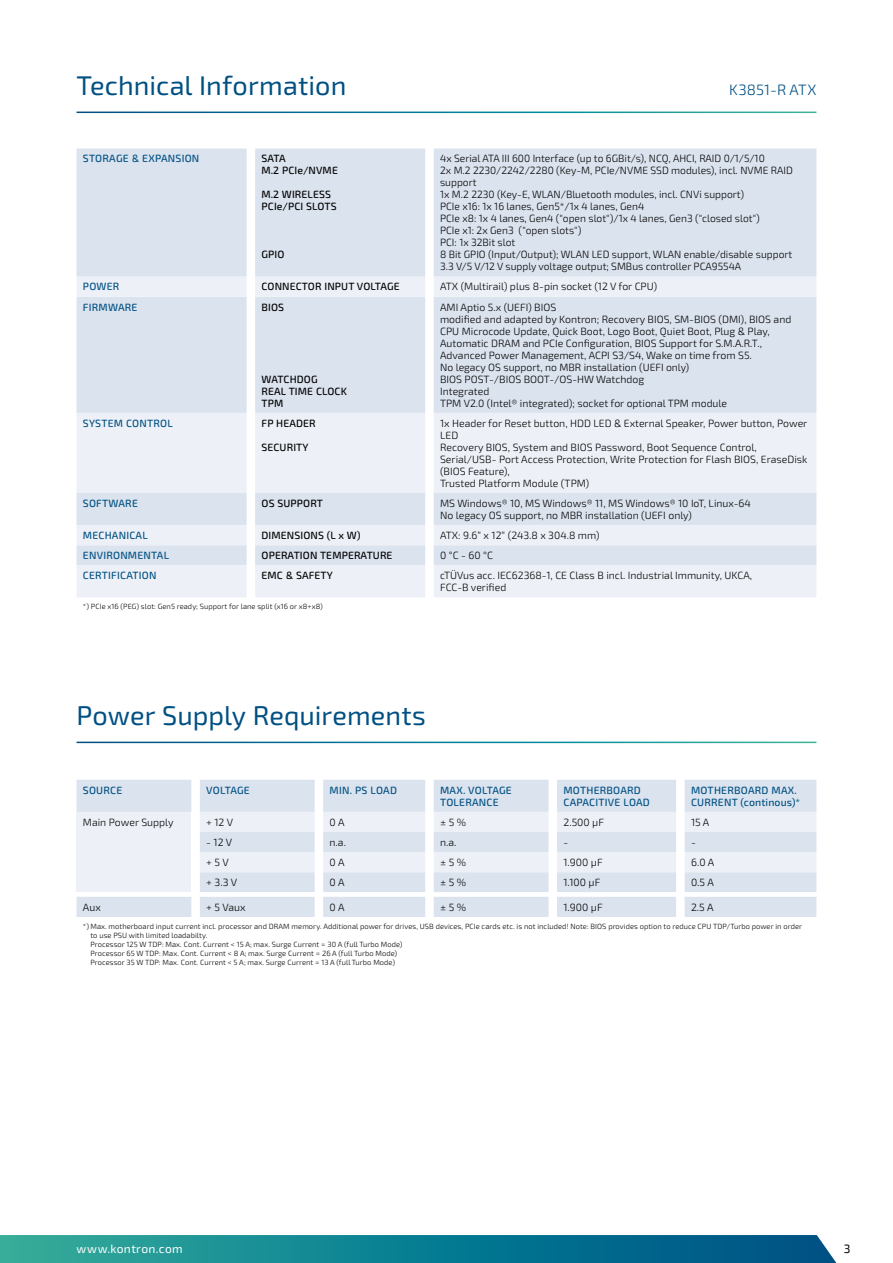
<style>
.page{position:relative;width:893px;height:1263px;background:#fff}
.page>*{position:absolute;margin:0;border:0;box-sizing:border-box;transform-origin:0 0}
.t1{font:27px "Sn T";color:#005083}
.t2{font:300 15px "Sn T";letter-spacing:.01em;color:#005083}
.t3{font:12px "Kontron";letter-spacing:.025em;color:#fff}
.t4{font:12px "Kontron";color:#000}
.t5{font:300 10.5px/12px "Sn T";color:#000}
.t6{font:500 10.5px/12px "Sn T";letter-spacing:.02em;color:#005083}
.t7{font:500 10.5px/12px "Sn T";letter-spacing:.01em;color:#000}
.t8{font:300 7.5px/9px "Sn T";letter-spacing:.01em;color:#000}
</style>
<div class="page">
<svg style="left:0;top:1235px;width:837px;height:28px;background:#138092"></svg>
<svg style="left:77px;top:780px;width:739px;height:112px;background:#dde5ef"></svg>
<div style="left:77px;top:812px;width:114px;height:80px;background:#edf1f7"></div>
<svg style="left:200px;top:812px;width:616px;height:60px;background:#e8edf4"></svg>
<div style="left:77px;top:897px;width:739px;height:20px;background:#dbe3ee"></div>
<div style="left:77px;top:149px;width:739px;height:128px;background:#dbe3ee"></div>
<svg style="left:77px;top:277px;width:739px;height:320px;background:#e4eaf2"></svg>
<h1 class="t1" style="left:77px;top:69px;width:271px">Technical Information</h1>
<h2 class="t2" style="left:729px;top:81px;width:89px">K3851-R ATX</h2>
<p class="t6" style="left:83px;top:153px;width:118px">STORAGE &amp; EXPANSION</p>
<p class="t7" style="left:262px;top:153px;width:78px">SATA<br>M.2 PCIe/NVME</p>
<p class="t7" style="left:262px;top:189px;width:77px">M.2 WIRELESS<br>PCIe/PCI SLOTS</p>
<p class="t7" style="left:262px;top:249px;width:24px">GPIO</p>
<p class="t5" style="left:440px;top:153px;width:354px">4x Serial ATA III 600 Interface (up to 6GBit/s), NCQ, AHCI, RAID 0/1/5/10<br>2x M.2 2230/2242/2280 (Key-M, PCIe/NVME SSD modules), incl. NVME RAID support<br>1x M.2 2230 (Key-E, WLAN/Bluetooth modules, incl. CNVi support)<br>PCIe x16: 1x 16 lanes, Gen5*/1x 4 lanes, Gen4<br>PCIe x8: 1x 4 lanes, Gen4 ("open slot")/1x 4 lanes, Gen3 ("closed slot")<br>PCIe x1: 2x Gen3 ("open slots")<br>PCI: 1x 32Bit slot<br>8 Bit GPIO (Input/Output); WLAN LED support, WLAN enable/disable support 3.3 V/5 V/12 V supply voltage output; SMBus controller PCA9554A</p>
<p class="t6" style="left:83px;top:281px;width:38px">POWER</p>
<p class="t7" style="left:262px;top:281px;width:140px">CONNECTOR INPUT VOLTAGE</p>
<p class="t5" style="left:440px;top:281px;width:219px">ATX (Multirail) plus 8-pin socket (12 V for CPU)</p>
<p class="t6" style="left:83px;top:301px;width:56px">FIRMWARE</p>
<p class="t7" style="left:262px;top:301px;width:24px">BIOS</p>
<p class="t5" style="left:440px;top:301px;width:353px">AMI Aptio 5.x (UEFI) BIOS<br>modified and adapted by Kontron; Recovery BIOS, SM-BIOS (DMI), BIOS and CPU Microcode Update, Quick Boot, Logo Boot, Quiet Boot, Plug &amp; Play, Automatic DRAM and PCIe Configuration, BIOS Support for S.M.A.R.T., Advanced Power Management, ACPI S3/S4, Wake on time from S5.<br>No legacy OS support, no MBR installation (UEFI only)<br>BIOS POST-/BIOS BOOT-/OS-HW Watchdog<br>Integrated<br>TPM V2.0 (Intel® integrated); socket for optional TPM module</p>
<p class="t7" style="left:262px;top:373px;width:87px">WATCHDOG<br>REAL TIME CLOCK<br>TPM</p>
<p class="t6" style="left:83px;top:417px;width:91px">SYSTEM CONTROL</p>
<p class="t7" style="left:262px;top:417px;width:56px">FP HEADER</p>
<p class="t7" style="left:262px;top:441px;width:48px">SECURITY</p>
<p class="t5" style="left:440px;top:417px;width:369px">1x Header for Reset button, HDD LED &amp; External Speaker, Power button, Power LED<br>Recovery BIOS, System and BIOS Password, Boot Sequence Control, Serial/USB- Port Access Protection, Write Protection for Flash BIOS, EraseDisk (BIOS Feature),<br>Trusted Platform Module (TPM)</p>
<p class="t6" style="left:83px;top:497px;width:56px">SOFTWARE</p>
<p class="t7" style="left:262px;top:497px;width:63px">OS SUPPORT</p>
<p class="t5" style="left:440px;top:497px;width:312px">MS Windows® 10, MS Windows® 11, MS Windows® 10 IoT, Linux-64<br>No legacy OS support, no MBR installation (UEFI only)</p>
<p class="t6" style="left:83px;top:529px;width:66px">MECHANICAL</p>
<p class="t7" style="left:262px;top:529px;width:101px">DIMENSIONS (L x W)</p>
<p class="t5" style="left:440px;top:529px;width:161px">ATX: 9.6“ x 12“ (243.8 x 304.8 mm)</p>
<p class="t6" style="left:83px;top:549px;width:88px">ENVIRONMENTAL</p>
<p class="t7" style="left:262px;top:549px;width:132px">OPERATION TEMPERATURE</p>
<p class="t5" style="left:440px;top:549px;width:54px">0 °C - 60 °C</p>
<p class="t6" style="left:83px;top:570px;width:75px">CERTIFICATION</p>
<p class="t7" style="left:262px;top:570px;width:73px">EMC &amp; SAFETY</p>
<p class="t5" style="left:440px;top:570px;width:314px">cTÜVus acc. IEC62368-1, CE Class B incl. Industrial Immunity, UKCA,<br>FCC-B verified</p>
<p class="t8" style="left:83px;top:602px;width:241px">*) PCIe x16 (PEG) slot: Gen5 ready; Support for lane split (x16 or x8+x8)</p>
<h1 class="t1" style="left:77px;top:699px;width:351px">Power Supply Requirements</h1>
<p class="t6" style="left:83px;top:784px;width:41px">SOURCE</p>
<p class="t6" style="left:206px;top:784px;width:45px">VOLTAGE</p>
<p class="t6" style="left:330px;top:784px;width:69px">MIN. PS LOAD</p>
<p class="t6" style="left:440px;top:784px;width:73px">MAX. VOLTAGE<br>TOLERANCE</p>
<p class="t6" style="left:563px;top:784px;width:88px">MOTHERBOARD<br>CAPACITIVE LOAD</p>
<p class="t6" style="left:691px;top:784px;width:111px">MOTHERBOARD MAX.<br>CURRENT (continous)*</p>
<p class="t5" style="left:83px;top:816px;width:92px">Main Power Supply</p>
<p class="t5" style="left:206px;top:816px;width:28px">+ 12 V</p>
<p class="t5" style="left:330px;top:816px;width:16px">0 A</p>
<p class="t5" style="left:440px;top:816px;width:28px">± 5 %</p>
<p class="t5" style="left:563px;top:816px;width:42px">2.500 µF</p>
<p class="t5" style="left:691px;top:816px;width:20px">15 A</p>
<p class="t5" style="left:206px;top:836px;width:27px">- 12 V</p>
<p class="t5" style="left:330px;top:836px;width:18px">n.a.</p>
<p class="t5" style="left:440px;top:836px;width:18px">n.a.</p>
<p class="t5" style="left:563px;top:836px;width:6px">-</p>
<p class="t5" style="left:691px;top:836px;width:6px">-</p>
<p class="t5" style="left:206px;top:856px;width:24px">+ 5 V</p>
<p class="t5" style="left:330px;top:856px;width:16px">0 A</p>
<p class="t5" style="left:440px;top:856px;width:28px">± 5 %</p>
<p class="t5" style="left:563px;top:856px;width:41px">1.900 µF</p>
<p class="t5" style="left:691px;top:856px;width:25px">6.0 A</p>
<p class="t5" style="left:206px;top:876px;width:32px">+ 3.3 V</p>
<p class="t5" style="left:330px;top:876px;width:16px">0 A</p>
<p class="t5" style="left:440px;top:876px;width:28px">± 5 %</p>
<p class="t5" style="left:563px;top:876px;width:38px">1.100 µF</p>
<p class="t5" style="left:691px;top:876px;width:24px">0.5 A</p>
<p class="t5" style="left:83px;top:901px;width:19px">Aux</p>
<p class="t5" style="left:206px;top:901px;width:41px">+ 5 Vaux</p>
<p class="t5" style="left:330px;top:901px;width:16px">0 A</p>
<p class="t5" style="left:440px;top:901px;width:28px">± 5 %</p>
<p class="t5" style="left:563px;top:901px;width:41px">1.900 µF</p>
<p class="t5" style="left:691px;top:901px;width:24px">2.5 A</p>
<p class="t8" style="left:90px;top:921px;width:713px;text-indent:-8px">*) Max. motherboard input current incl. processor and DRAM memory. Additional power for drives, USB devices, PCIe cards etc. is not included! Note: BIOS provides option to reduce CPU TDP/Turbo power in order to use PSU with limited loadabilty.<br>Processor 125 W TDP: Max. Cont. Current &lt; 15 A; max. Surge Current = 30 A (full Turbo Mode)<br>Processor 65 W TDP: Max. Cont. Current &lt; 8 A; max. Surge Current = 26 A (full Turbo Mode)<br>Processor 35 W TDP: Max. Cont. Current &lt; 5 A; max. Surge Current = 13 A (full Turbo Mode)</p>
<p class="t3" style="left:77px;top:1242px;width:108px">www.kontron.com</p>
<p class="t4" style="left:844px;top:1242px;width:8px">3</p>
</div>
